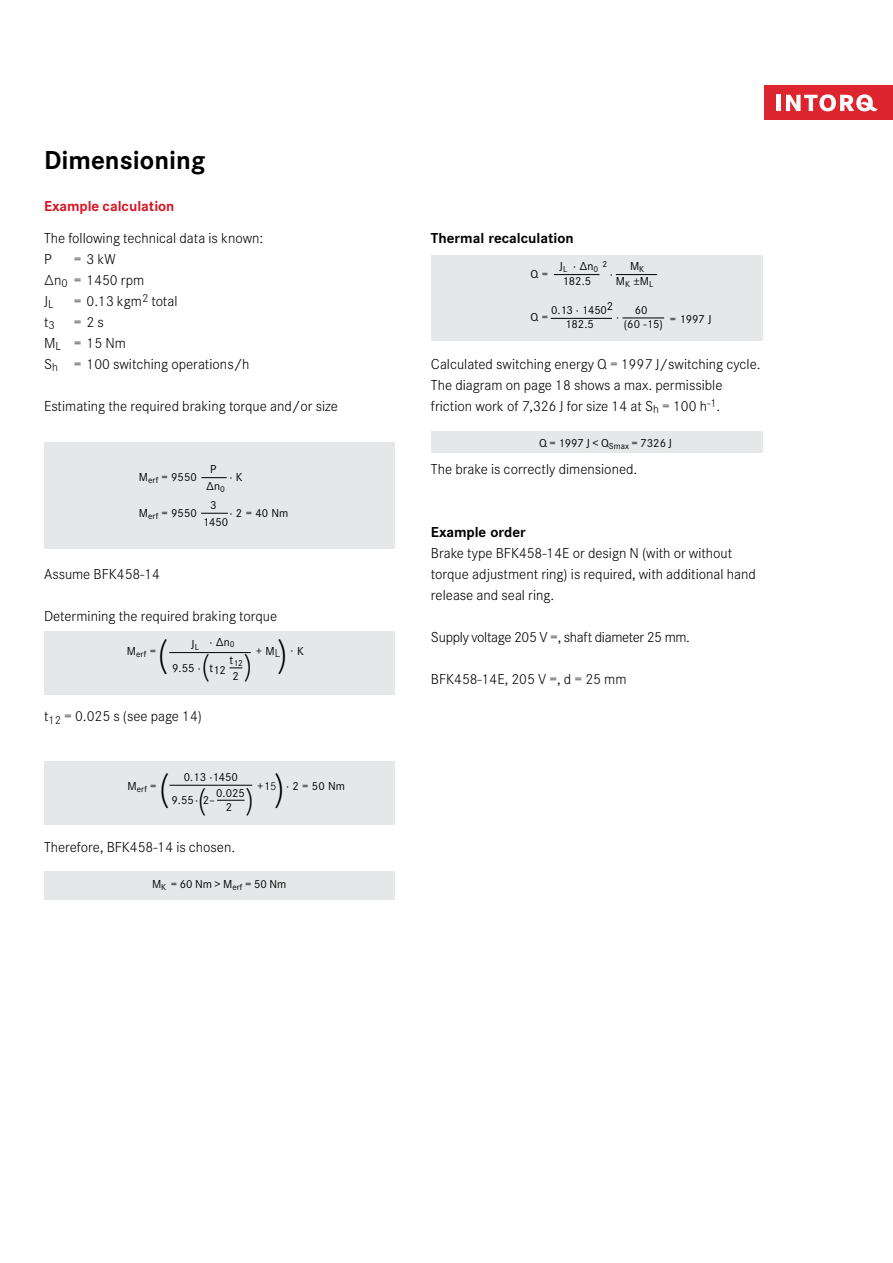
<style>
.page{position:relative;width:893px;height:1263px;background:#fff}
.page>*{position:absolute;margin:0;border:0;box-sizing:border-box;transform-origin:0 0}
.t1{font:200 36px "The Sans B2";color:#000}
.t2{font:200 28.5px "The Sans B2";color:#000}
.t3{font:700 27px "INTORQ Cor";color:#000}
.t4{font:300 15px/21px "INTORQ Cor";color:#000}
.t5{font:300 15px "INTORQ Cor";letter-spacing:-.02em;color:#000}
.t6{font:700 15px "INTORQ Cor";color:#000}
.t7{font:700 15px "INTORQ Cor";color:#d81623}
.t8{font:12px/22.8px "INTORQ Cor";color:#000}
.t9{font:9px "INTORQ Cor";color:#000}
.s1{font-weight:300}
</style>
<div class="page">
<div style="left:764px;top:85px;width:129px;height:34px;background:#dd2530"></div>
<hr style="left:776px;top:95px;width:4px;height:16px;background:#fff">
<svg style="left:786px;top:94px;width:92px;height:18px"></svg>
<div style="left:44px;top:761px;width:351px;height:64px;background:#e6e7e8"></div>
<div style="left:431px;top:431px;width:331px;height:21px;background:#e6e7e8"></div>
<div style="left:44px;top:871px;width:351px;height:28px;background:#e6e7e8"></div>
<div style="left:44px;top:442px;width:351px;height:106px;background:#e6e7e8"></div>
<svg style="left:201px;top:477px;width:26px;height:1px"></svg>
<svg style="left:201px;top:513px;width:27px;height:1px"></svg>
<div style="left:44px;top:631px;width:351px;height:64px;background:#e6e7e8"></div>
<hr style="left:169px;top:785px;width:83px;height:1px;background:#000">
<svg style="left:217px;top:800px;width:28px;height:1px"></svg>
<div style="left:431px;top:255px;width:331px;height:85px;background:#e6e7e8"></div>
<hr style="left:554px;top:274px;width:45px;height:1px;background:#000">
<hr style="left:616px;top:274px;width:41px;height:1px;background:#000">
<hr style="left:551px;top:318px;width:61px;height:1px;background:#000">
<hr style="left:622px;top:318px;width:42px;height:1px;background:#000">
<hr style="left:169px;top:652px;width:82px;height:1px;background:#000">
<svg style="left:230px;top:668px;width:12px;height:1px"></svg>
<h3 class="t3" style="left:44px;top:145px;width:163px">Dimensioning</h3>
<p class="t7" style="left:44px;top:198px;width:132px">Example calculation</p>
<p class="t4" style="left:44px;top:227px;width:221px">The following technical data is known:<br>P</p>
<p class="t4" style="left:44px;top:248px;width:102px;text-indent:30px">= 3 kW<br>∆n<sub>0</sub> = 1450 rpm<br>J<sub>L</sub></p>
<p class="t4" style="left:74px;top:290px;width:105px">= 0.13 kgm<sup>2</sup> total</p>
<p class="t4" style="left:44px;top:311px;width:207px;text-indent:30px">= 2 s<br>M<sub>L</sub> = 15 Nm<br>S<sub>h</sub> = 100 switching operations/h</p>
<p class="t4" style="left:44px;top:395px;width:296px">Estimating the required braking torque and/or size</p>
<p class="t4" style="left:44px;top:311px;width:12px">t<sub>3</sub></p>
<p class="t8" style="left:139px;top:466px;width:60px">M<sub>erf</sub> = 9550</p>
<p class="t8" style="left:139px;top:502px;width:60px">M<sub>erf</sub> = 9550</p>
<p class="t8" style="left:210px;top:458px;width:8px">P</p>
<p class="t8" style="left:230px;top:466px;width:15px">· K</p>
<p class="t8" style="left:206px;top:475px;width:20px">∆n<sub>0</sub></p>
<p class="t8" style="left:210px;top:494px;width:8px">3</p>
<p class="t8" style="left:230px;top:502px;width:60px">· 2 = 40 Nm</p>
<p class="t8" style="left:203px;top:511px;width:27px">1450</p>
<p class="t4" style="left:44px;top:563px;width:118px">Assume BFK458-14</p>
<p class="t4" style="left:44px;top:605px;width:235px">Determining the required braking torque</p>
<p class="t8" style="left:191px;top:631px;width:45px">J · ∆n<sub>0</sub></p>
<h1 class="t1" style="left:157px;top:637px;width:12px">(</h1>
<h1 class="t1" style="left:277px;top:637px;width:12px">)</h1>
<p class="t9" style="left:195px;top:642px;width:6px">L</p>
<p class="t8" style="left:172px;top:656px;width:30px">9.55 ·</p>
<h2 class="t2" style="left:201px;top:652px;width:53px">( )</h2>
<p class="t8" style="left:291px;top:639px;width:15px">· K</p>
<p class="t9" style="left:127px;top:649px;width:31px"><sup>M</sup>erf <sup>=</sup></p>
<p class="t8" style="left:256px;top:640px;width:26px">+ M<span class="s1">L</span></p>
<p class="t8" style="left:209px;top:659px;width:18px">t12</p>
<p class="t9" style="left:230px;top:657px;width:15px"><sup>t</sup>12</p>
<p class="t8" style="left:232px;top:664px;width:8px">2</p>
<p class="t4" style="left:44px;top:706px;width:159px">t<sub>12</sub> = 0.025 s (see page 14)</p>
<h1 class="t1" style="left:159px;top:770px;width:12px">(</h1>
<h1 class="t1" style="left:274px;top:770px;width:12px">)</h1>
<p class="t8" style="left:172px;top:766px;width:68px;text-indent:12px">0.13 ·1450<br>9.55 · 2–</p>
<p class="t9" style="left:127px;top:784px;width:31px"><sup>M</sup>erf <sup>=</sup></p>
<p class="t8" style="left:257px;top:774px;width:89px">+1<span class="s1">5</span> · 2 = 50 Nm</p>
<h2 class="t2" style="left:198px;top:786px;width:10px">(</h2>
<h2 class="t2" style="left:245px;top:786px;width:10px">)</h2>
<p class="t8" style="left:216px;top:786px;width:30px;line-height:13.8px;text-align:center">0.025<br>2</p>
<p class="t4" style="left:44px;top:836px;width:193px">Therefore, BFK458-14 is chosen.</p>
<p class="t8" style="left:152px;top:872px;width:136px">M<sub>K</sub> = 60 Nm &gt; M<sub>erf</sub> = 50 Nm</p>
<p class="t6" style="left:431px;top:229px;width:144px">Thermal recalculation</p>
<p class="t8" style="left:530px;top:263px;width:19px">Q =</p>
<p class="t8" style="left:559px;top:255px;width:40px">J<sub>L</sub> · ∆n<sub>0</sub></p>
<p class="t9" style="left:602px;top:259px;width:6px">2</p>
<p class="t8" style="left:630px;top:255px;width:16px">M<sub>K</sub></p>
<p class="t8" style="left:610px;top:262px;width:5px">·</p>
<p class="t8" style="left:562px;top:269px;width:30px">182.5</p>
<p class="t8" style="left:616px;top:269px;width:39px">M<sub>K</sub> ±M<sub>L</sub></p>
<p class="t8" style="left:551px;top:298px;width:64px">0.13 · 14502</p>
<p class="t8" style="left:635px;top:298px;width:14px">60</p>
<p class="t8" style="left:530px;top:306px;width:19px">Q =</p>
<p class="t8" style="left:616px;top:306px;width:5px">·</p>
<p class="t8" style="left:565px;top:313px;width:30px">182.5</p>
<p class="t8" style="left:624px;top:313px;width:40px">(60 -15)</p>
<p class="t8" style="left:670px;top:308px;width:44px">= 1997 J</p>
<p class="t4" style="left:431px;top:353px;width:331px">Calculated switching energy Q = 1997 J/switching cycle.<br>The diagram on page 18 shows a max. permissible friction work of 7,326 J for size 14 at S<sub>h</sub> = 100 h<sup>-1</sup>.</p>
<p class="t8" style="left:539px;top:431px;width:135px">Q = 1997 J &lt; Q<sub>Smax</sub> = 7326 J</p>
<p class="t4" style="left:431px;top:458px;width:208px">The brake is correctly dimensioned.</p>
<p class="t6" style="left:431px;top:523px;width:96px">Example order</p>
<p class="t4" style="left:431px;top:542px;width:326px">Brake type BFK458-14E or design N (with or without torque adjustment ring) is required, with additional hand release and seal ring.</p>
<p class="t5" style="left:431px;top:628px;width:261px">Supply voltage 205 V =, shaft diameter 25 mm.</p>
<p class="t4" style="left:431px;top:668px;width:197px">BFK458-14E, 205 V =, d = 25 mm</p>
</div>
